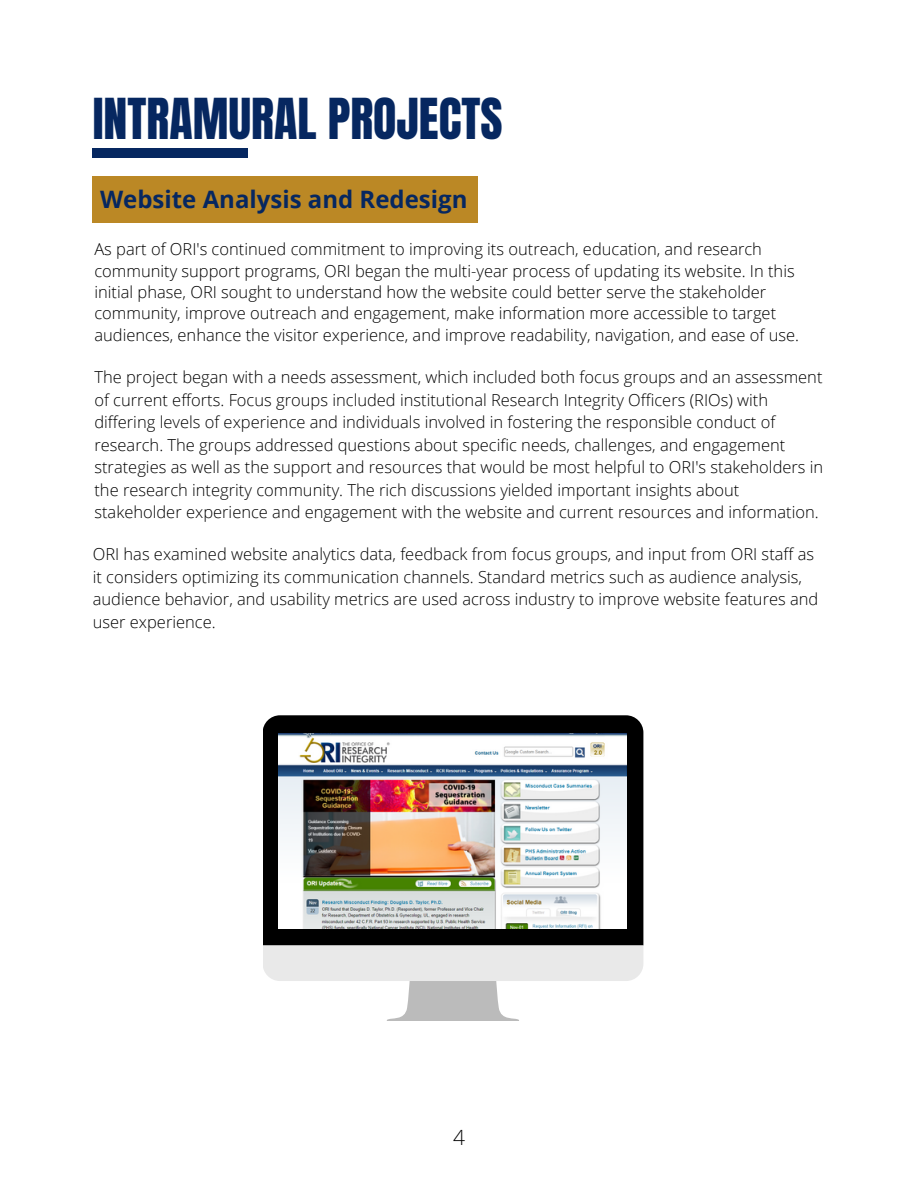
<style>
.page{position:relative;width:918px;height:1188px;background:#fff}
.page>*{position:absolute;margin:0;border:0;box-sizing:border-box;transform-origin:0 0}
.t1{font:48px "Anton";color:#062760}
.t2{font:700 24px "Open Sans";color:#062760}
.t3{font:300 21px "Open Sans";color:#000}
.t4{font:300 16.5px/22.5px "Open Sans";color:#000}
</style>
<div class="page">
<div style="left:93px;top:149px;width:155px;height:9px;background:#062760"></div>
<div style="left:263px;top:715px;width:380px;height:230px;background:#000"></div>
<svg style="left:263px;top:946px;width:380px;height:75px"></svg>
<img style="left:279px;top:733px;width:348px;height:196px">
<div style="left:92px;top:176px;width:386px;height:46px;background:#bb8825"></div>
<h1 class="t1" style="left:93px;top:84px;width:411px">INTRAMURAL PROJECTS</h1>
<h2 class="t2" style="left:100px;top:182px;width:369px">Website Analysis and Redesign</h2>
<p class="t4" style="left:94px;top:238px;width:706px;line-height:21.3px">As part of ORI's continued commitment to improving its outreach, education, and research community support programs, ORI began the multi-year process of updating its website. In this initial phase, ORI sought to understand how the website could better serve the stakeholder community, improve outreach and engagement, make information more accessible to target audiences, enhance the visitor experience, and improve readability, navigation, and ease of use.</p>
<p class="t4" style="left:94px;top:366px;width:730px">The project began with a needs assessment, which included both focus groups and an assessment of current efforts. Focus groups included institutional Research Integrity Officers (RIOs) with differing levels of experience and individuals involved in fostering the responsible conduct of research. The groups addressed questions about specific needs, challenges, and engagement strategies as well as the support and resources that would be most helpful to ORI's stakeholders in the research integrity community. The rich discussions yielded important insights about stakeholder experience and engagement with the website and current resources and information.</p>
<p class="t4" style="left:93px;top:542px;width:727px">ORI has examined website analytics data, feedback from focus groups, and input from ORI staff as it considers optimizing its communication channels. Standard metrics such as audience analysis, audience behavior, and usability metrics are used across industry to improve website features and user experience.</p>
<p class="t3" style="left:453px;top:1122px;width:13px">4</p>
</div>
